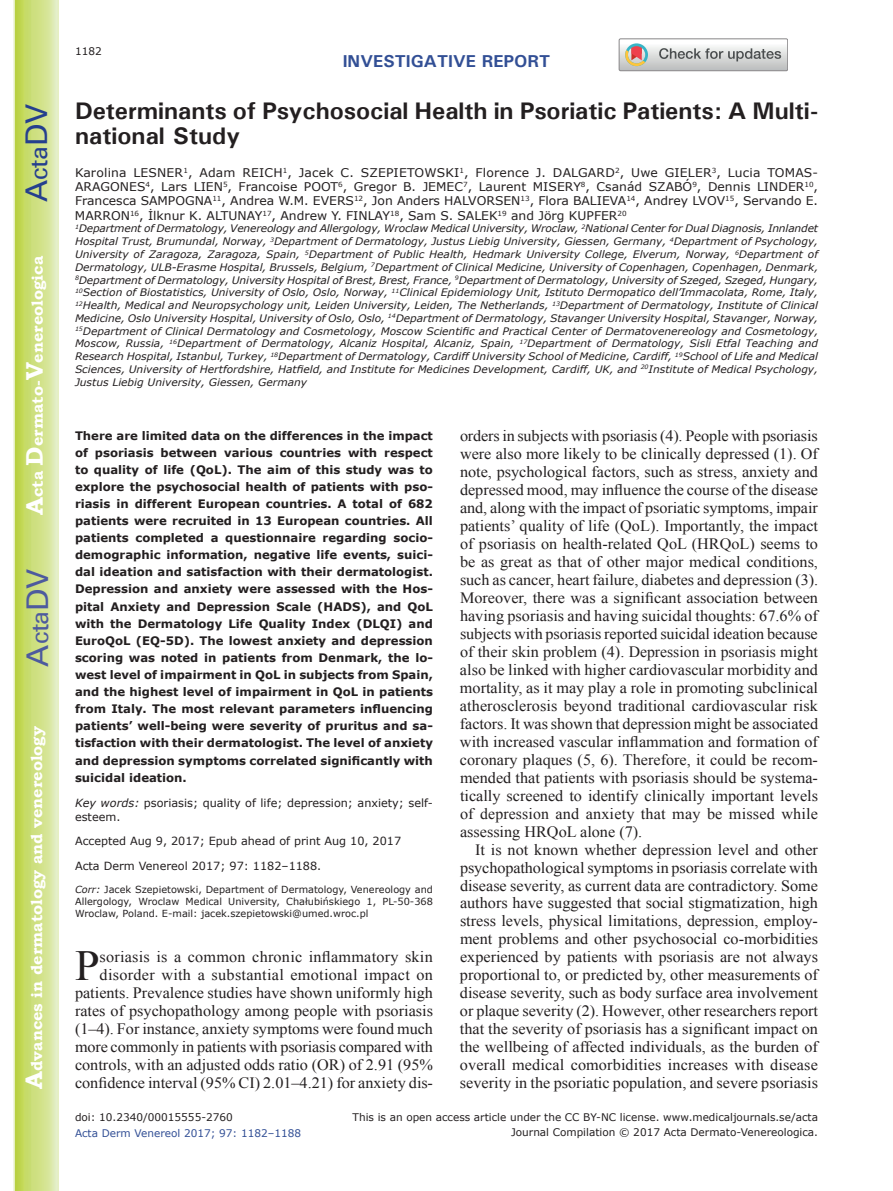
<style>
.page{position:relative;width:893px;height:1191px;background:#fff}
.page>*{position:absolute;margin:0;border:0;box-sizing:border-box;transform-origin:0 0}
.t1{font:42.9px "Times New Roman";color:#231f20}
.t2{font:30px "Univers";color:#4d5a9e}
.t3{font:30px "Univers";color:#253f8e}
.t4{font:700 24px/25.5px "Univers";color:#231f20}
.t5{font:700 17.25px "Univers";color:#324f95}
.t6{font:15.75px/18px "Times New Roman";color:#231f20;text-align:justify}
.t7{font:700 15.75px "Bookman Old Style";color:#fff}
.t8{font:12px/14.4px "Verdana";color:#231f20;text-align:justify}
.t9{font:700 11.7px/17.1px "Verdana";color:#231f20;text-align:justify}
.t10{font:11.25px/13.5px "Verdana";color:#231f20}
.t11{font:10.5px "Verdana";color:#231f20}
.t12{font:10.5px "Verdana";color:#324f95}
.t13{font:italic 10.35px/12.8px "Verdana";color:#231f20;text-align:justify}
.t14{font:9.75px/11.7px "Verdana";color:#231f20;text-align:justify}
.s1{font-size:24px}
.s2{font-style:italic}
</style>
<div class="page">
<svg style="left:14px;top:0;width:45px;height:1191px;background:#cfe084"></svg>
<svg style="left:619px;top:39px;width:169px;height:32px"></svg>
<h2 class="t3" style="left:19px;top:202px;width:100px;rotate:-90deg">A<span class="s1">cta</span>DV</h2>
<p class="t7" style="left:28px;top:515px;width:260px;rotate:-90deg"><span class="s1">A</span>cta <span class="s1">D</span>ermato-<span class="s1">V</span>enereologica</p>
<h2 class="t2" style="left:20px;top:666px;width:100px;rotate:-90deg">A<span class="s1">cta</span>DV</h2>
<p class="t7" style="left:27px;top:1088px;width:364px;rotate:-90deg"><span class="s1">A</span>dvances in dermatology and venereology</p>
<p class="t11" style="left:75px;top:44px;width:28px">1182</p>
<p class="t5" style="left:343px;top:50px;width:209px">INVESTIGATIVE REPORT</p>
<h3 class="t4" style="left:75px;top:97px;width:744px">Determinants of Psychosocial Health in Psoriatic Patients: A Multi&shy;national Study</h3>
<p class="t8" style="left:75px;top:165px;width:745px">Karolina LESNER<sup>1</sup>, Adam REICH<sup>1</sup>, Jacek C. SZEPIETOWSKI<sup>1</sup>, Florence J. DALGARD<sup>2</sup>, Uwe GIELER<sup>3</sup>, Lucia TOMAS-ARAGONES<sup>4</sup>, Lars LIEN<sup>5</sup>, Francoise POOT<sup>6</sup>, Gregor B. JEMEC<sup>7</sup>, Laurent MISERY<sup>8</sup>, Csanád SZABÓ<sup>9</sup>, Dennis LINDER<sup>10</sup>, Francesca SAMPOGNA<sup>11</sup>, Andrea W.M. EVERS<sup>12</sup>, Jon Anders HALVORSEN<sup>13</sup>, Flora BALIEVA<sup>14</sup>, Andrey LVOV<sup>15</sup>, Servando E.<br>MARRON<sup>16</sup>, İlknur K. ALTUNAY<sup>17</sup>, Andrew Y. FINLAY<sup>18</sup>, Sam S. SALEK<sup>19</sup> and Jörg KUPFER<sup>20</sup></p>
<p class="t13" style="left:75px;top:222px;width:745px"><sup>1</sup>Department of Dermatology, Venereology and Allergology, Wroclaw Medical University, Wroclaw, <sup>2</sup>National Center for Dual Diagnosis, Innlandet Hospital Trust, Brumundal, Norway, <sup>3</sup>Department of Dermatology, Justus Liebig University, Giessen, Germany, <sup>4</sup>Department of Psychology, University of Zaragoza, Zaragoza, Spain, <sup>5</sup>Department of Public Health, Hedmark University College, Elverum, Norway, <sup>6</sup>Department of Dermatology, ULB-Erasme Hospital, Brussels, Belgium, <sup>7</sup>Department of Clinical Medicine, University of Copenhagen, Copenhagen, Denmark, <sup>8</sup>Department of Dermatology, University Hospital of Brest, Brest, France, <sup>9</sup>Department of Dermatology, University of Szeged, Szeged, Hungary, <sup>10</sup>Section of Biostatistics, University of Oslo, Oslo, Norway, <sup>11</sup>Clinical Epidemiology Unit, Istituto Dermopatico dell’Immacolata, Rome, Italy, <sup>12</sup>Health, Medical and Neuropsychology unit, Leiden University, Leiden, The Netherlands, <sup>13</sup>Department of Dermatology, Institute of Clinical Medicine, Oslo University Hospital, University of Oslo, Oslo, <sup>14</sup>Department of Dermatology, Stavanger University Hospital, Stavanger, Norway, <sup>15</sup>Department of Clinical Dermatology and Cosmetology, Moscow Scientific and Practical Center of Dermatovenereology and Cosmetology, Moscow, Russia, <sup>16</sup>Department of Dermatology, Alcaniz Hospital, Alcaniz, Spain, <sup>17</sup>Department of Dermatology, Sisli Etfal Teaching and Research Hospital, Istanbul, Turkey, <sup>18</sup>Department of Dermatology, Cardiff University School of Medicine, Cardiff, <sup>19</sup>School of Life and Medical Sciences, University of Hertfordshire, Hatfield, and Institute for Medicines Development, Cardiff, UK, and <sup>20</sup>Institute of Medical Psychology, Justus Liebig University, Giessen, Germany</p>
<p class="t9" style="left:75px;top:426px;width:359px">There are limited data on the differences in the impact of psoriasis between various countries with respect to quality of life (QoL). The aim of this study was to explore the psychosocial health of patients with pso&shy;riasis in different European countries. A total of 682 patients were recruited in 13 European countries. All patients completed a questionnaire regarding socio&shy;demographic information, negative life events, suici&shy;dal ideation and satisfaction with their dermatologist.<br>Depression and anxiety were assessed with the Hos&shy;pital Anxiety and Depression Scale (HADS), and QoL with the Dermatology Life Quality Index (DLQI) and EuroQoL (EQ-5D). The lowest anxiety and depression scoring was noted in patients from Denmark, the lo&shy;west level of impairment in QoL in subjects from Spain, and the highest level of impairment in QoL in patients from Italy. The most relevant parameters influencing patients’ well-being were severity of pruritus and sa&shy;tisfaction with their dermatologist. The level of anxiety and depression symptoms correlated significantly with suicidal ideation.</p>
<p class="t10" style="left:75px;top:796px;width:359px"><span class="s2">Key words:</span> psoriasis; quality of life; depression; anxiety; self&shy;esteem.</p>
<p class="t10" style="left:75px;top:834px;width:328px">Accepted Aug 9, 2017; Epub ahead of print Aug 10, 2017</p>
<p class="t10" style="left:75px;top:859px;width:248px">Acta Derm Venereol 2017; 97: 1182–1188.</p>
<p class="t14" style="left:75px;top:883px;width:359px"><span class="s2">Corr:</span> Jacek Szepietowski, Department of Dermatology, Venereology and Allergology, Wroclaw Medical University, Chałubińskiego 1, PL-50-368<br>Wroclaw, Poland. E-mail: jacek.szepietowski@umed.wroc.pl</p>
<h1 class="t1" style="left:75px;top:937px;width:26px">P</h1>
<p class="t6" style="left:75px;top:947px;width:359px;text-align:right">soriasis is a common chronic inflammatory skin disorder with a substantial emotional impact on patients. Prevalence studies have shown uniformly high rates of psychopathology among people with psoriasis (1–4). For instance, anxiety symptoms were found much more commonly in patients with psoriasis compared with controls, with an adjusted odds ratio (OR) of 2.91 (95% confidence interval (95% CI) 2.01–4.21) for anxiety dis-</p>
<p class="t6" style="left:460px;top:427px;width:360px">orders in subjects with psoriasis (4). People with psoriasis were also more likely to be clinically depressed (1). Of note, psychological factors, such as stress, anxiety and depressed mood, may influence the course of the disease and, along with the impact of psoriatic symptoms, impair patients’ quality of life (QoL). Importantly, the impact of psoriasis on health-related QoL (HRQoL) seems to be as great as that of other major medical conditions, such as cancer, heart failure, diabetes and depression (3).<br>Moreover, there was a significant association between having psoriasis and having suicidal thoughts: 67.6% of subjects with psoriasis reported suicidal ideation because of their skin problem (4). Depression in psoriasis might also be linked with higher cardiovascular morbidity and mortality, as it may play a role in promoting subclinical atherosclerosis beyond traditional cardiovascular risk factors. It was shown that depression might be associated with increased vascular inflammation and formation of coronary plaques (5, 6). Therefore, it could be recom&shy;mended that patients with psoriasis should be systema&shy;tically screened to identify clinically important levels of depression and anxiety that may be missed while assessing HRQoL alone (7).</p>
<p class="t6" style="left:460px;top:840px;width:360px;text-indent:15px">It is not known whether depression level and other psychopathological symptoms in psoriasis correlate with disease severity, as current data are contradictory. Some authors have suggested that social stigmatization, high stress levels, physical limitations, depression, employ&shy;ment problems and other psychosocial co-morbidities experienced by patients with psoriasis are not always proportional to, or predicted by, other measurements of disease severity, such as body surface area involvement or plaque severity (2). However, other researchers report that the severity of psoriasis has a significant impact on the wellbeing of affected individuals, as the burden of overall medical comorbidities increases with disease severity in the psoriatic population, and severe psoriasis</p>
<p class="t11" style="left:75px;top:1109px;width:159px">doi: 10.2340/00015555-2760</p>
<p class="t12" style="left:75px;top:1125px;width:228px">Acta Derm Venereol 2017; 97: 1182–1188</p>
<p class="t11" style="left:353px;top:1109px;width:467px">This is an open access article under the CC BY-NC license. www.medicaljournals.se/acta</p>
<p class="t11" style="left:511px;top:1125px;width:308px">Journal Compilation © 2017 Acta Dermato-Venereologica.</p>
</div>
